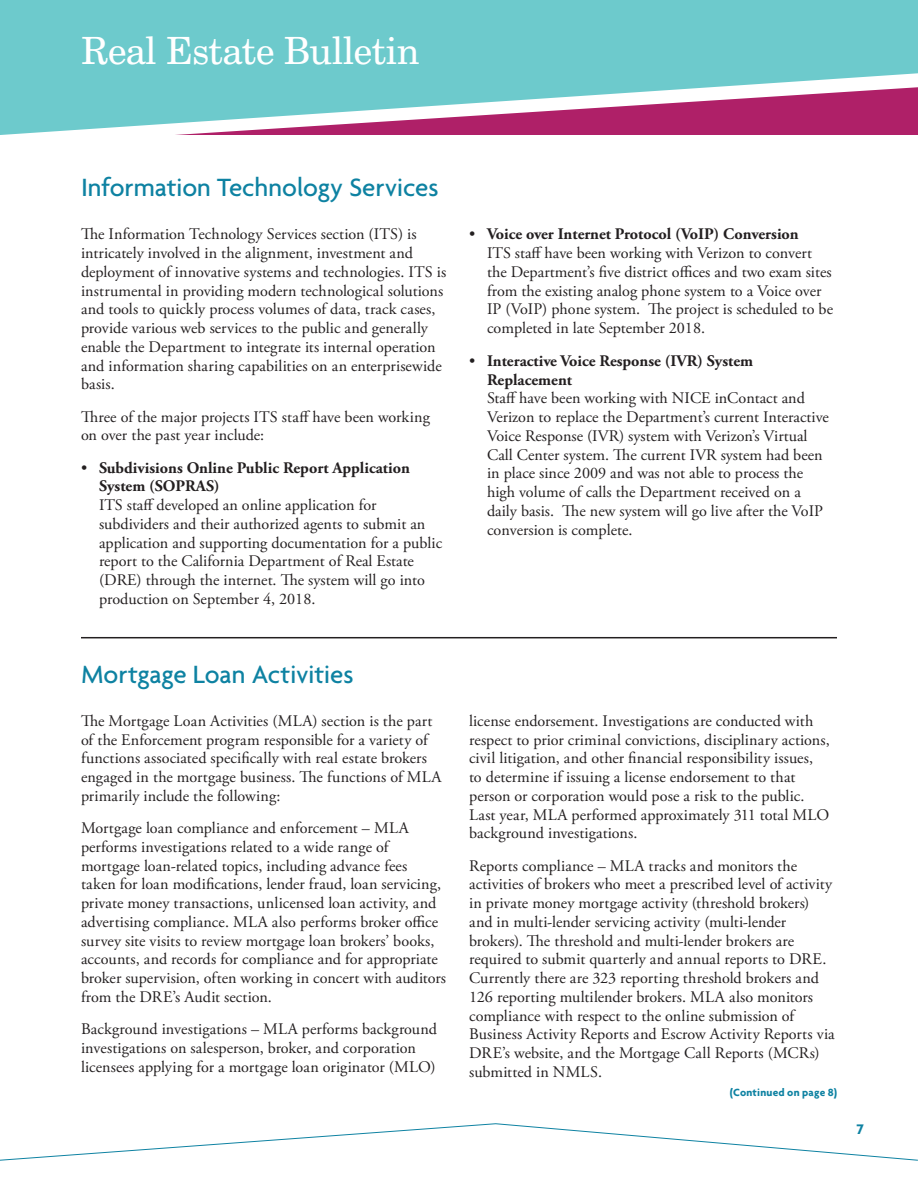
<style>
.page{position:relative;width:918px;height:1188px;background:#fff}
.page>*{position:absolute;margin:0;border:0;box-sizing:border-box;transform-origin:0 0}
.t1{font:37.5px "Century Schoolbook BT";letter-spacing:-.01em;color:#fff}
.Level_1_Head{font:500 27px "Agenda";letter-spacing:-.005em;color:#0e82a2}
.Body{font:16.2px/18.8px "Adobe Garamond Pro";letter-spacing:.005em;color:#231f20}
.Bullet{font:16.2px/18.8px "Adobe Garamond Pro";color:#231f20}
.t2{font:700 15px "Agenda";color:#0e82a2}
.Body-2{font:700 11.25px "Agenda";letter-spacing:.02em;color:#0e82a2}
.s1{font-weight:700}
</style>
<div class="page">
<div style="left:0;top:0;width:918px;height:135px;background:#6dcacc"></div>
<svg style="left:175px;top:86px;width:743px;height:49px"></svg>
<svg style="left:0;top:1123px;width:918px;height:38px"></svg>
<hr style="left:81px;top:637px;width:756px;height:1px;background:#231f20">
<h1 class="t1" style="left:81px;top:28px;width:340px">Real Estate Bulletin</h1>
<p class="Level_1_Head" style="left:81px;top:171px;width:359px">Information Technology Services</p>
<p class="Body" style="left:81px;top:225px;width:367px">The Information Technology Services section (ITS) is intricately involved in the alignment, investment and deployment of innovative systems and technologies. ITS is instrumental in providing modern technological solutions and tools to quickly process volumes of data, track cases, provide various web services to the public and generally enable the Department to integrate its internal operation and information sharing capabilities on an enterprisewide basis.</p>
<p class="Body" style="left:81px;top:408px;width:350px">Three of the major projects ITS staff have been working on over the past year include:</p>
<p class="Bullet" style="left:99px;top:459px;width:345px;text-indent:-18px">• <span class="s1">Subdivisions Online Public Report Application System (SOPRAS)<br></span>ITS staff developed an online application for subdividers and their authorized agents to submit an application and supporting documentation for a public report to the California Department of Real Estate (DRE) through the internet. The system will go into production on September 4, 2018.</p>
<p class="Level_1_Head" style="left:81px;top:658px;width:274px">Mortgage Loan Activities</p>
<p class="Body" style="left:81px;top:712px;width:362px">The Mortgage Loan Activities (MLA) section is the part of the Enforcement program responsible for a variety of functions associated specifically with real estate brokers engaged in the mortgage business. The functions of MLA primarily include the following:</p>
<p class="Body" style="left:81px;top:819px;width:367px">Mortgage loan compliance and enforcement – MLA performs investigations related to a wide range of mortgage loan-related topics, including advance fees taken for loan modifications, lender fraud, loan servicing, private money transactions, unlicensed loan activity, and advertising compliance. MLA also performs broker office survey site visits to review mortgage loan brokers’ books, accounts, and records for compliance and for appropriate broker supervision, often working in concert with auditors from the DRE’s Audit section.</p>
<p class="Body" style="left:81px;top:1020px;width:358px">Background investigations – MLA performs background investigations on salesperson, broker, and corporation licensees applying for a mortgage loan originator (MLO)</p>
<p class="Bullet" style="left:487px;top:225px;width:347px;text-indent:-18px">• <span class="s1">Voice over Internet Protocol (VoIP) Conversion<br></span>ITS staff have been working with Verizon to convert the Department’s five district offices and two exam sites from the existing analog phone system to a Voice over IP (VoIP) phone system. The project is scheduled to be completed in late September 2018.</p>
<p class="Bullet" style="left:487px;top:352px;width:343px;text-indent:-18px">• <span class="s1">Interactive Voice Response (IVR) System Replacement<br></span>Staff have been working with NICE inContact and Verizon to replace the Department’s current Interactive Voice Response (IVR) system with Verizon’s Virtual Call Center system. The current IVR system had been in place since 2009 and was not able to process the high volume of calls the Department received on a daily basis. The new system will go live after the VoIP conversion is complete.</p>
<p class="Body" style="left:469px;top:712px;width:362px">license endorsement. Investigations are conducted with respect to prior criminal convictions, disciplinary actions, civil litigation, and other financial responsibility issues, to determine if issuing a license endorsement to that person or corporation would pose a risk to the public.<br>Last year, MLA performed approximately 311 total MLO background investigations.</p>
<p class="Body" style="left:469px;top:857px;width:367px">Reports compliance – MLA tracks and monitors the activities of brokers who meet a prescribed level of activity in private money mortgage activity (threshold brokers) and in multi-lender servicing activity (multi-lender brokers). The threshold and multi-lender brokers are required to submit quarterly and annual reports to DRE.<br>Currently there are 323 reporting threshold brokers and 126 reporting multilender brokers. MLA also monitors compliance with respect to the online submission of Business Activity Reports and Escrow Activity Reports via DRE’s website, and the Mortgage Call Reports (MCRs) submitted in NMLS.</p>
<p class="Body-2" style="left:730px;top:1086px;width:109px">(Continued on page 8)</p>
<p class="t2" style="left:857px;top:1120px;width:9px">7</p>
</div>
